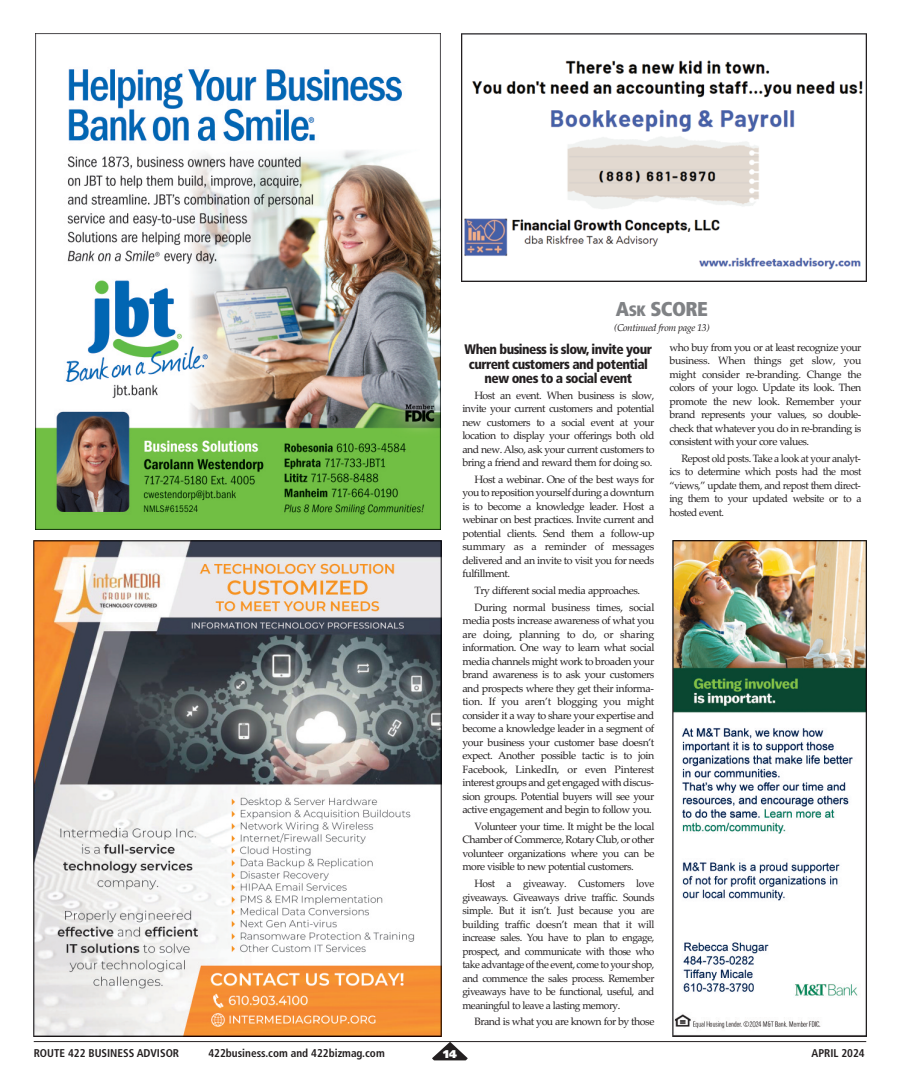
<style>
.page{position:relative;width:900px;height:1092px;background:#fff}
.page>*{position:absolute;margin:0;border:0;box-sizing:border-box;transform-origin:0 0}
.t1{font:900 condensed 20px "Frutiger";letter-spacing:-.03em;color:#808285}
.t2{font:900 condensed 13.75px/14.4px "Frutiger";letter-spacing:-.04em;color:#231f20;text-align:center}
.t3{font:700 condensed 11.25px "Frutiger";color:#231f20}
.t4{font:900 11.25px "Frutiger";color:#fff}
.t5{font:10.62px/13.5px "Palatino Linotype";letter-spacing:-.045em;color:#231f20;text-align:justify}
.t6{font:10.62px/13.5px "Palatino Linotype";letter-spacing:-.045em;color:#231f20;text-align:justify;scale:.96 1}
.t7{font:italic 10px "Palatino Linotype";letter-spacing:-.04em;color:#231f20}
.s1{font-size:15px}
</style>
<div class="page">
<hr style="left:34px;top:1041px;width:832px;height:1px;background:#231f20">
<svg style="left:432px;top:1041px;width:36px;height:19px"></svg>
<img style="left:36px;top:34px;width:405px;height:495px">
<img style="left:34px;top:541px;width:408px;height:495px">
<img style="left:673px;top:540px;width:193px;height:496px">
<img style="left:461px;top:34px;width:405px;height:248px">
<h1 class="t1" style="left:616px;top:301px;width:93px">A<span class="s1">SK</span> SCORE</h1>
<p class="t7" style="left:614px;top:322px;width:97px">(Continued from page 13)</p>
<p class="t2" style="left:465px;top:343px;width:189px">When business is slow, invite your current customers and potential new ones to a social event</p>
<p class="t5" style="left:462px;top:388px;width:194px;text-indent:12px">Host an event. When business is slow, invite your current customers and potential new customers to a social event at your location to display your offerings both old and new. Also, ask your current customers to bring a friend and reward them for doing so.</p>
<p class="t5" style="left:462px;top:472px;width:194px;text-indent:12px">Host a webinar. One of the best ways for you to reposition yourself during a downturn is to become a knowledge leader. Host a webinar on best practices. Invite current and potential clients. Send them a follow-up summary as a reminder of messages delivered and an invite to visit you for needs fulfillment.</p>
<p class="t5" style="left:474px;top:582px;width:182px;line-height:16.6px">Try different social media approaches.<br>During normal business times, social</p>
<p class="t5" style="left:462px;top:613px;width:194px">media posts increase awareness of what you are doing, planning to do, or sharing information. One way to learn what social media channels might work to broaden your brand awareness is to ask your customers and prospects where they get their informa&shy;tion. If you aren’t blogging you might consider it a way to share your expertise and become a knowledge leader in a segment of your business your customer base doesn’t expect. Another possible tactic is to join Facebook, LinkedIn, or even Pinterest interest groups and get engaged with discus&shy;sion groups. Potential buyers will see your active engagement and begin to follow you.</p>
<p class="t5" style="left:462px;top:819px;width:194px;text-indent:12px">Volunteer your time. It might be the local Chamber of Commerce, Rotary Club, or other volunteer organizations where you can be more visible to new potential customers.</p>
<p class="t6" style="left:462px;top:876px;width:202px;text-indent:12px">Host a giveaway. Customers love giveaways. Giveaways drive traffic. Sounds simple. But it isn’t. Just because you are building traffic doesn’t mean that it will increase sales. You have to plan to engage, prospect, and communicate with those who take advantage of the event, come to your shop, and commence the sales process. Remember giveaways have to be functional, useful, and meaningful to leave a lasting memory.</p>
<p class="t5" style="left:474px;top:1014px;width:182px">Brand is what you are known for by those</p>
<p class="t5" style="left:669px;top:340px;width:194px">who buy from you or at least recognize your business. When things get slow, you might consider re-branding. Change the colors of your logo. Update its look. Then promote the new look. Remember your brand represents your values, so double&shy;check that whatever you do in re-branding is consistent with your core values.</p>
<p class="t6" style="left:669px;top:451px;width:202px;text-indent:12px">Repost old posts. Take a look at your analyt&shy;ics to determine which posts had the most “views,” update them, and repost them direct&shy;ing them to your updated website or to a hosted event.</p>
<p class="t3" style="left:34px;top:1048px;width:147px">ROUTE 422 BUSINESS ADVISOR</p>
<p class="t3" style="left:208px;top:1048px;width:178px">422business.com and 422bizmag.com</p>
<p class="t4" style="left:443px;top:1049px;width:15px">14</p>
<p class="t3" style="left:811px;top:1048px;width:55px">APRIL 2024</p>
</div>
